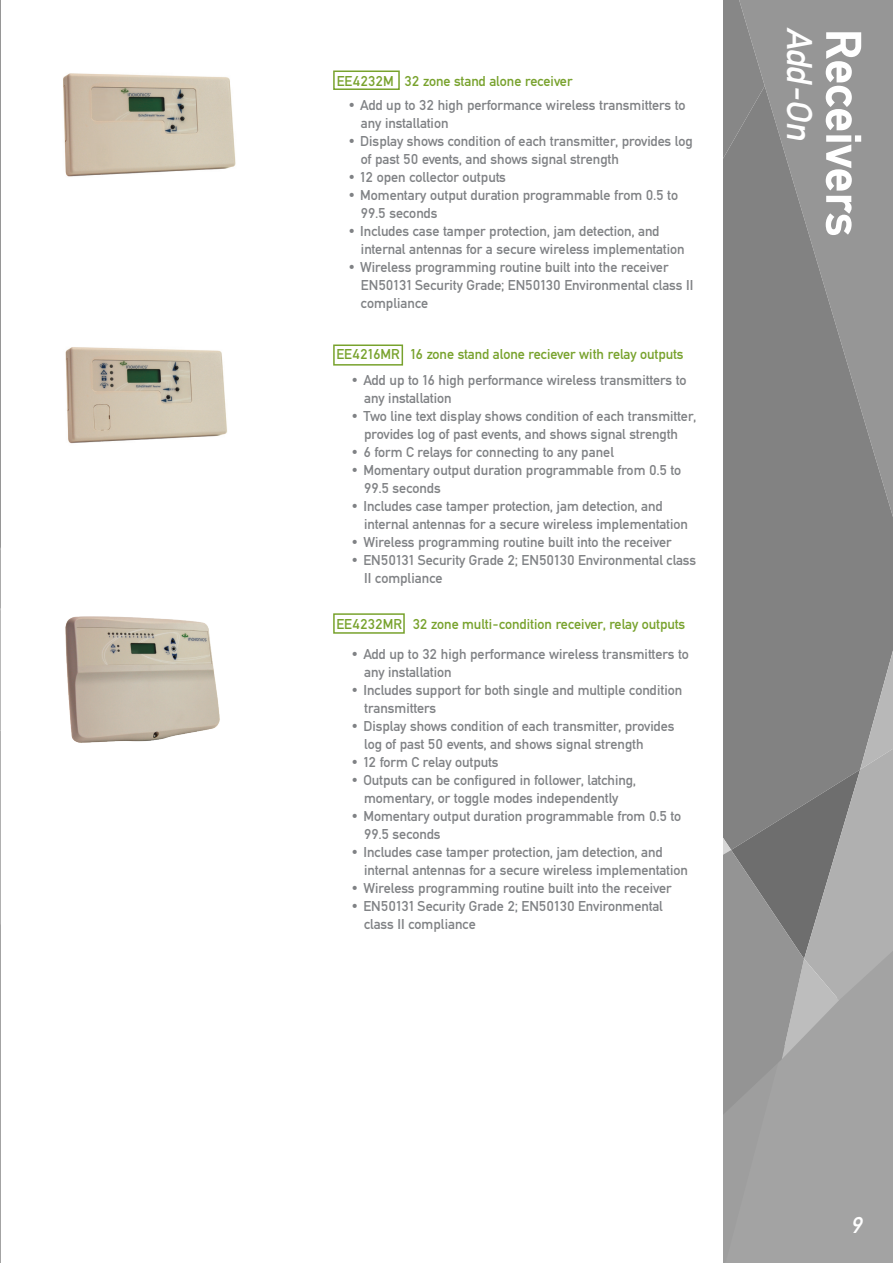
<style>
.page{position:relative;width:893px;height:1263px;background:#fff}
.page>*{position:absolute;margin:0;border:0;box-sizing:border-box;transform-origin:0 0}
.t1{font:700 52.5px "DIN Mittel EF";color:#fff}
.t2{font:italic 37.5px "DIN Mittel EF";color:#fff}
.t3{font:italic 24px "DIN Mittel EF";color:#fff}
.t4{font:15px/18px "DIN Mittel EF";color:#808285}
.t5{font:15px "DIN Mittel EF";color:#78a22d}
</style>
<div class="page">
<div style="left:765px;top:0;width:128px;height:86px;background:#969696"></div>
<svg style="left:723px;top:86px;width:170px;height:564px;background:#878787"></svg>
<svg style="left:723px;top:650px;width:170px;height:613px;background:#979797"></svg>
<svg style="left:723px;top:850px;width:81px;height:346px;background:#949494"></svg>
<div style="left:333px;top:613px;width:72px;height:21px;border:2px solid #78a22d"></div>
<img style="left:65px;top:616px;width:155px;height:127px">
<div style="left:333px;top:344px;width:70px;height:22px;border:2px solid #78a22d"></div>
<img style="left:65px;top:347px;width:162px;height:97px">
<div style="left:333px;top:70px;width:67px;height:20px;border:2px solid #78a22d"></div>
<img style="left:63px;top:73px;width:173px;height:104px">
<p class="t5" style="left:337px;top:72px;width:237px">EE4232M 32 zone stand alone receiver</p>
<p class="t4" style="left:361px;top:96px;width:326px;text-indent:-14px">• Add up to 32 high performance wireless transmitters to any installation</p>
<p class="t4" style="left:361px;top:132px;width:333px;text-indent:-14px">• Display shows condition of each transmitter, provides log of past 50 events, and shows signal strength</p>
<p class="t4" style="left:347px;top:168px;width:161px">• 12 open collector outputs</p>
<p class="t4" style="left:361px;top:186px;width:319px;text-indent:-14px">• Momentary output duration programmable from 0.5 to<br>99.5 seconds</p>
<p class="t4" style="left:361px;top:222px;width:325px;text-indent:-14px">• Includes case tamper protection, jam detection, and internal antennas for a secure wireless implementation</p>
<p class="t4" style="left:361px;top:258px;width:334px;text-indent:-14px">• Wireless programming routine built into the receiver<br>EN50131 Security Grade; EN50130 Environmental class II compliance</p>
<p class="t5" style="left:336px;top:346px;width:349px">EE4216MR 16 zone stand alone reciever with relay outputs</p>
<p class="t4" style="left:364px;top:371px;width:324px;text-indent:-14px">• Add up to 16 high performance wireless transmitters to any installation</p>
<p class="t4" style="left:350px;top:407px;width:348px;text-align:center">• Two line text display shows condition of each transmitter, provides log of past events, and shows signal strength</p>
<p class="t4" style="left:350px;top:443px;width:266px">• 6 form C relays for connecting to any panel</p>
<p class="t4" style="left:364px;top:461px;width:319px;text-indent:-14px">• Momentary output duration programmable from 0.5 to<br>99.5 seconds</p>
<p class="t4" style="left:364px;top:497px;width:325px;text-indent:-14px">• Includes case tamper protection, jam detection, and internal antennas for a secure wireless implementation</p>
<p class="t4" style="left:350px;top:533px;width:323px">• Wireless programming routine built into the receiver</p>
<p class="t4" style="left:364px;top:551px;width:334px;text-indent:-14px">• EN50131 Security Grade 2; EN50130 Environmental class<br>II compliance</p>
<p class="t5" style="left:336px;top:615px;width:350px">EE4232MR 32 zone multi-condition receiver, relay outputs</p>
<p class="t4" style="left:364px;top:645px;width:326px;text-indent:-14px">• Add up to 32 high performance wireless transmitters to any installation</p>
<p class="t4" style="left:364px;top:681px;width:320px;text-indent:-14px">• Includes support for both single and multiple condition transmitters</p>
<p class="t4" style="left:364px;top:717px;width:312px;text-indent:-14px">• Display shows condition of each transmitter, provides log of past 50 events, and shows signal strength</p>
<p class="t4" style="left:350px;top:753px;width:150px">• 12 form C relay outputs</p>
<p class="t4" style="left:350px;top:771px;width:288px;text-align:center">• Outputs can be configured in follower, latching, momentary, or toggle modes independently</p>
<p class="t4" style="left:364px;top:807px;width:319px;text-indent:-14px">• Momentary output duration programmable from 0.5 to<br>99.5 seconds</p>
<p class="t4" style="left:364px;top:843px;width:325px;text-indent:-14px">• Includes case tamper protection, jam detection, and internal antennas for a secure wireless implementation</p>
<p class="t4" style="left:350px;top:879px;width:323px">• Wireless programming routine built into the receiver</p>
<p class="t4" style="left:364px;top:897px;width:300px;text-indent:-14px">• EN50131 Security Grade 2; EN50130 Environmental class II compliance</p>
<p class="t2" style="left:821px;top:29px;width:114px;rotate:90deg">Add-On</p>
<p class="t1" style="left:874px;top:29px;width:210px;rotate:90deg">Receivers</p>
<p class="t3" style="left:851px;top:1211px;width:13px">9</p>
</div>
